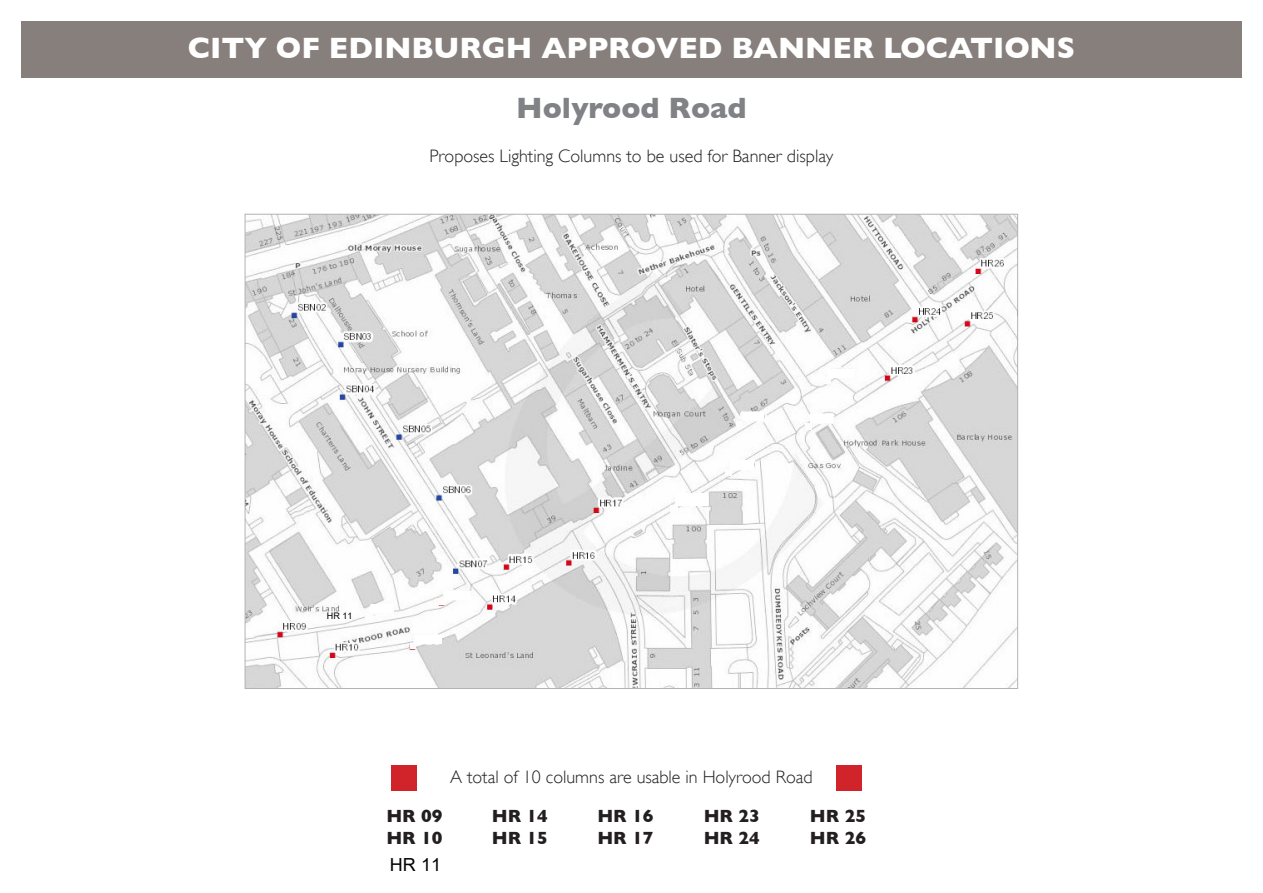
<style>
.page{position:relative;width:1263px;height:893px;background:#fff}
.page>*{position:absolute;margin:0;border:0;box-sizing:border-box;transform-origin:0 0}
.t1{font:700 30px "Gill Sans";color:#fff}
.t2{font:700 30px "Gill Sans";color:#808285}
.t3{font:300 18px "Gill Sans";color:#231f20}
.t4{font:700 18px/21.6px "Gill Sans";color:#231f20}
.t5{font:18px "Arial";color:#000}
.t6{font:9px "Arial";color:#000}
</style>
<div class="page">
<div style="left:21px;top:22px;width:1221px;height:56px;background:#867f7c"></div>
<img style="left:247px;top:216px;width:769px;height:471px">
<div style="left:836px;top:765px;width:25px;height:26px;background:#d1232a"></div>
<div style="left:391px;top:765px;width:25px;height:26px;background:#d1232a"></div>
<div style="left:365px;top:614px;width:7px;height:6px;background:#fdfdfd"></div>
<div style="left:371px;top:604px;width:21px;height:9px;background:#fff"></div>
<svg style="left:410px;top:643px;width:6px;height:6px"></svg>
<div style="left:415px;top:635px;width:27px;height:8px;background:#fff"></div>
<svg style="left:439px;top:599px;width:6px;height:6px"></svg>
<div style="left:444px;top:591px;width:27px;height:8px;background:#fff"></div>
<div style="left:670px;top:505px;width:8px;height:9px;background:#fdfdfd"></div>
<div style="left:676px;top:493px;width:32px;height:13px;background:#fff"></div>
<div style="left:725px;top:469px;width:7px;height:7px;background:#fdfdfd"></div>
<div style="left:730px;top:460px;width:24px;height:9px;background:#fff"></div>
<svg style="left:736px;top:421px;width:6px;height:6px"></svg>
<div style="left:742px;top:412px;width:22px;height:8px;background:#fff"></div>
<div style="left:805px;top:423px;width:7px;height:6px;background:#fdfdfd"></div>
<div style="left:810px;top:415px;width:22px;height:8px;background:#fff"></div>
<div style="left:823px;top:377px;width:7px;height:7px;background:#fdfdfd"></div>
<div style="left:828px;top:369px;width:25px;height:8px;background:#fff"></div>
<h1 class="t1" style="left:188px;top:30px;width:889px">CITY OF EDINBURGH APPROVED BANNER LOCATIONS</h1>
<p class="t2" style="left:516px;top:90px;width:232px">Holyrood Road</p>
<p class="t3" style="left:429px;top:146px;width:405px">Proposes Lighting Columns to be used for Banner display</p>
<p class="t6" style="left:327px;top:610px;width:27px">HR 11</p>
<p class="t3" style="left:450px;top:767px;width:364px">A total of 10 columns are usable in Holyrood Road</p>
<p class="t4" style="left:386px;top:805px;width:58px">HR 09<br>HR 10</p>
<p class="t4" style="left:492px;top:805px;width:58px">HR 14<br>HR 15</p>
<p class="t4" style="left:597px;top:805px;width:58px">HR 16<br>HR 17</p>
<p class="t4" style="left:704px;top:805px;width:58px">HR 23<br>HR 24</p>
<p class="t4" style="left:810px;top:805px;width:58px">HR 25<br>HR 26</p>
<p class="t5" style="left:390px;top:852px;width:53px">HR 11</p>
</div>
